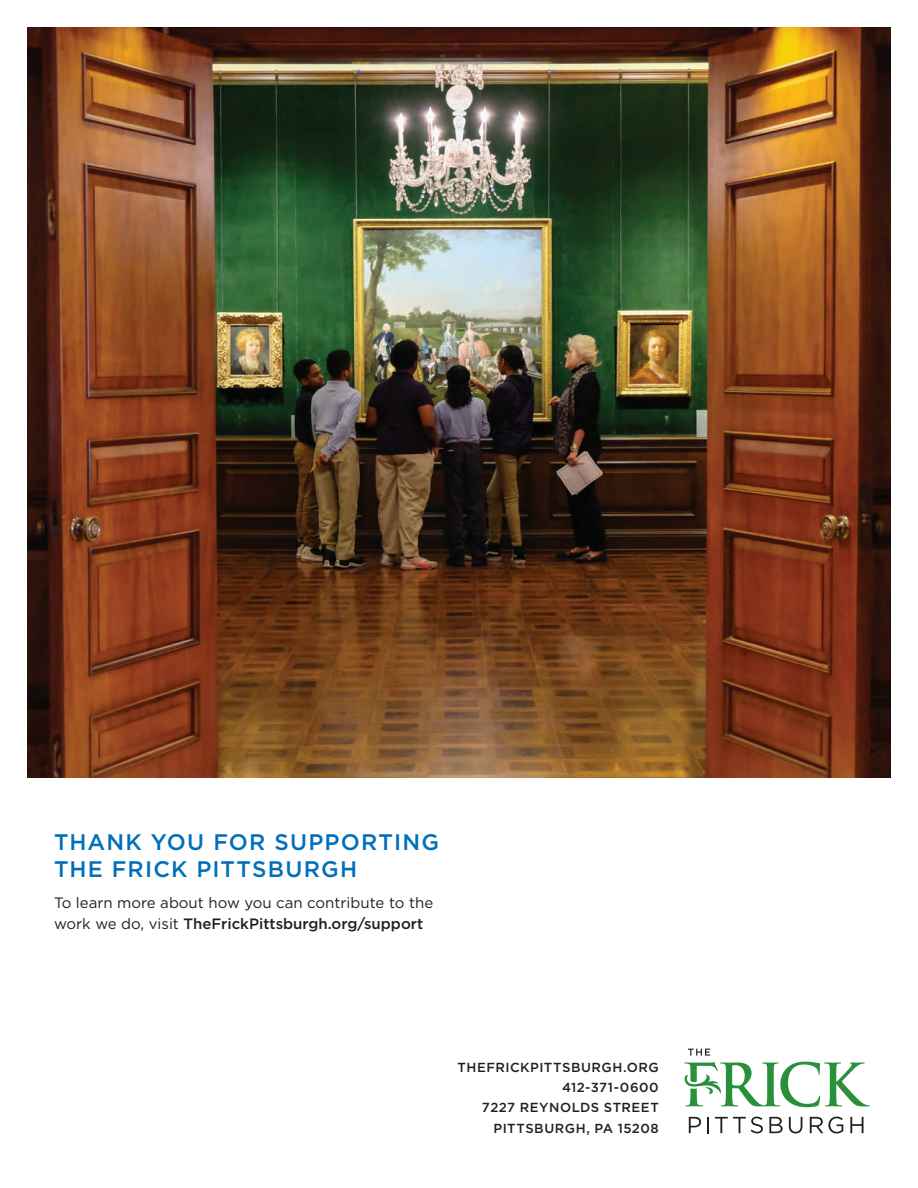
<style>
.page{position:relative;width:918px;height:1188px;background:#fff}
.page>*{position:absolute;margin:0;border:0;box-sizing:border-box;transform-origin:0 0}
.t1{font:500 22.5px/27px "Gotham";letter-spacing:.05em;color:#006fba}
.t2{font:15px/21px "Gotham";color:#231f20}
.t3{font:500 13.2px/20.2px "Gotham";letter-spacing:.04em;color:#231f20;text-align:right}
.s1{font-weight:500}
</style>
<div class="page">
<img style="left:27px;top:27px;width:864px;height:751px">
<svg style="left:689px;top:1117px;width:12px;height:16px"></svg>
<svg style="left:707px;top:1117px;width:2px;height:16px"></svg>
<svg style="left:715px;top:1117px;width:48px;height:16px"></svg>
<svg style="left:769px;top:1117px;width:14px;height:16px"></svg>
<svg style="left:789px;top:1117px;width:13px;height:16px"></svg>
<svg style="left:810px;top:1117px;width:33px;height:16px"></svg>
<svg style="left:850px;top:1117px;width:14px;height:16px"></svg>
<svg style="left:688px;top:1049px;width:22px;height:7px"></svg>
<svg style="left:685px;top:1062px;width:185px;height:45px"></svg>
<h1 class="t1" style="left:54px;top:828px;width:387px">THANK YOU FOR SUPPORTING<br>THE FRICK PITTSBURGH</h1>
<p class="t2" style="left:54px;top:892px;width:381px">To learn more about how you can contribute to the work we do, visit <span class="s1">TheFrickPittsburgh.org/support</span></p>
<p class="t3" style="left:458px;top:1057px;width:203px">THEFRICKPITTSBURGH.ORG<br>412-371-0600<br>7227 REYNOLDS STREET<br>PITTSBURGH, PA 15208</p>
</div>
